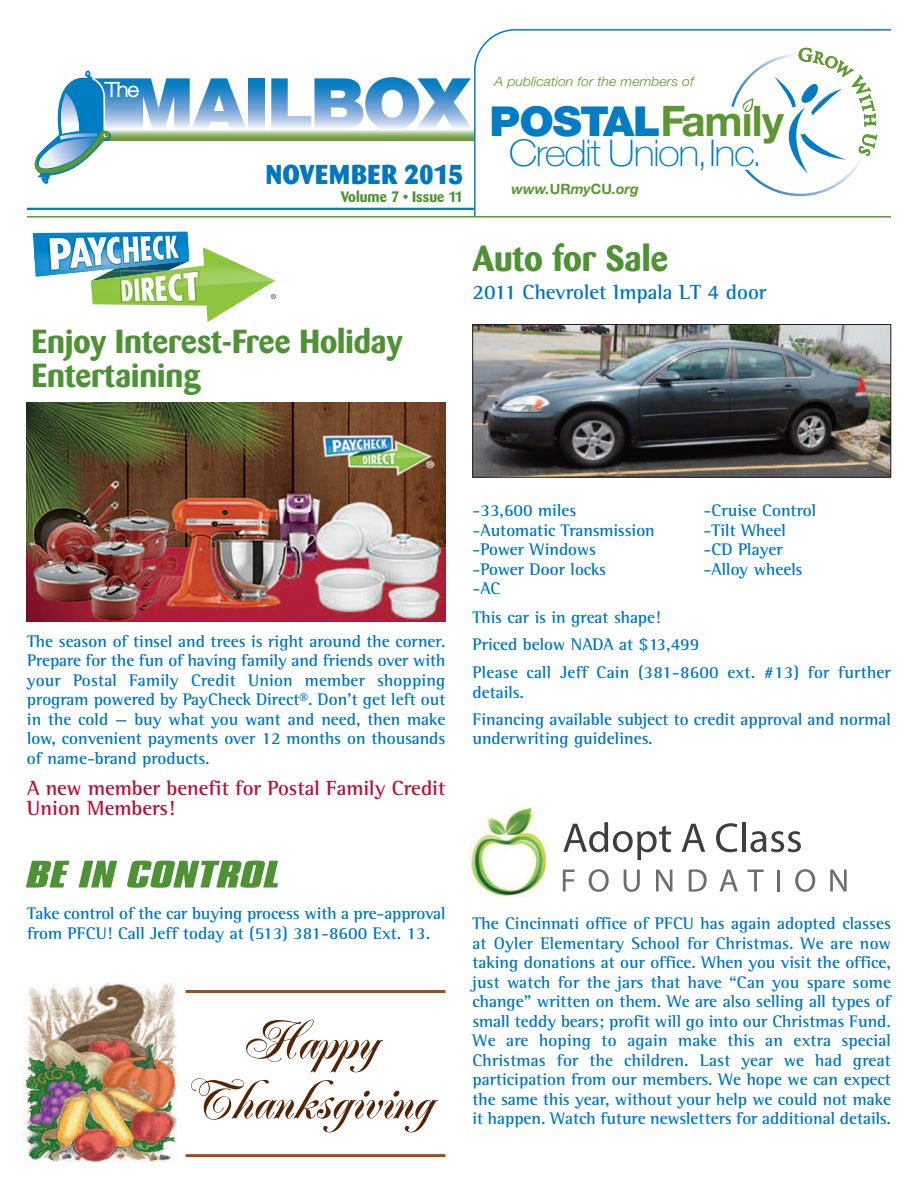
<style>
.page{position:relative;width:918px;height:1188px;background:#fff}
.page>*{position:absolute;margin:0;border:0;box-sizing:border-box;transform-origin:0 0}
.t1{font:700 54px/60px "Jacoba";color:#542404;text-align:center}
.t2{font:900 41.25px "Helvetica Neue";letter-spacing:-.03em;color:#007cc2;scale:1.05 1}
.t3{font:100 36.9px "Helvetica Neue";letter-spacing:-.04em;color:#007cc2;scale:1.1 1}
.t4{font:700 36px "Barmeno";color:#4f9236}
.t5{font:700 33px/34.5px "Barmeno";color:#4f9236}
.t6{font:italic 700 33px "Compacta BT";color:#4f9236;scale:1.55 1}
.t7{font:800 27px "Barmeno";letter-spacing:.02em;color:#0076be}
.t8{font:700 21px/19.5px "Rotis Semi Serif";color:#b90f36}
.t9{font:700 21px "Rotis Semi Serif";color:#0076be}
.t10{font:700 17.25px/19.5px "Rotis Semi Serif";color:#0076be}
.t11{font:700 15px "Barmeno";color:#4f9236}
.t12{font:italic 700 14.25px "Helvetica Neue";color:#5c9731}
.t13{font:italic 300 13.05px "Helvetica Neue";color:#5c9731;scale:1.09 1}
.s1{font-weight:700;font-size:42.15px;color:#5c9731}
.s2{font-style:normal}
</style>
<div class="page">
<svg style="left:34px;top:71px;width:440px;height:113px"></svg>
<hr style="left:27px;top:208px;width:465px;height:2px;background:#007cc2">
<svg style="left:474px;top:29px;width:416px;height:187px"></svg>
<img style="left:469px;top:806px;width:79px;height:90px">
<svg style="left:563px;top:822px;width:108px;height:38px"></svg>
<svg style="left:682px;top:824px;width:23px;height:28px"></svg>
<svg style="left:716px;top:823px;width:21px;height:29px"></svg>
<hr style="left:742px;top:822px;width:4px;height:30px;background:#3e3e3f">
<svg style="left:750px;top:831px;width:51px;height:21px"></svg>
<svg style="left:563px;top:870px;width:12px;height:21px"></svg>
<svg style="left:589px;top:869px;width:20px;height:23px"></svg>
<svg style="left:624px;top:870px;width:16px;height:22px"></svg>
<svg style="left:656px;top:870px;width:16px;height:21px"></svg>
<svg style="left:689px;top:869px;width:18px;height:23px"></svg>
<svg style="left:720px;top:870px;width:18px;height:21px"></svg>
<svg style="left:747px;top:870px;width:17px;height:21px"></svg>
<hr style="left:777px;top:870px;width:3px;height:21px;background:#6c6d70">
<svg style="left:795px;top:869px;width:20px;height:23px"></svg>
<svg style="left:830px;top:870px;width:17px;height:21px"></svg>
<img style="left:22px;top:983px;width:155px;height:179px">
<hr style="left:186px;top:990px;width:259px;height:3px;background:#a15019">
<hr style="left:186px;top:1154px;width:259px;height:3px;background:#a15019">
<svg style="left:27px;top:216px;width:863px;height:106px"></svg>
<img style="left:27px;top:402px;width:418px;height:219px">
<img style="left:474px;top:326px;width:415px;height:149px">
<div style="left:472px;top:324px;width:419px;height:153px;border:1px solid #231f20"></div>
<svg style="left:731px;top:48px;width:146px;height:148px"></svg>
<h3 class="t7" style="left:266px;top:164px;width:199px">NOVEMBER 2015</h3>
<p class="t11" style="left:341px;top:189px;width:124px">Volume 7 • Issue 11</p>
<p class="t13" style="left:495px;top:77px;width:184px">A publication for the members of</p>
<h2 class="t2" style="left:489px;top:107px;width:282px">POSTAL<span class="s1">Famıly</span></h2>
<h3 class="t3" style="left:509px;top:140px;width:232px">Credit Union,Inc.</h3>
<p class="t12" style="left:512px;top:184px;width:129px">www.<span class="s2">UR</span>my<span class="s2">CU</span>.org</p>
<h3 class="t5" style="left:31px;top:325px;width:372px">Enjoy Interest-Free Holiday<br>Entertaining</h3>
<h3 class="t4" style="left:472px;top:240px;width:197px">Auto for Sale</h3>
<p class="t9" style="left:472px;top:285px;width:296px">2011 Chevrolet Impala LT 4 door</p>
<p class="t10" style="left:27px;top:633px;width:420px;text-align:justify">The season of tinsel and trees is right around the corner.<br>Prepare for the fun of having family and friends over with your Postal Family Credit Union member shopping program powered by PayCheck Direct®. Don’t get left out in the cold — buy what you want and need, then make low, convenient payments over 12 months on thousands of name-brand products.</p>
<p class="t8" style="left:27px;top:780px;width:420px">A new member benefit for Postal Family Credit<br>Union Members!</p>
<p class="t10" style="left:472px;top:502px;width:106px">-33,600 miles</p>
<p class="t10" style="left:704px;top:502px;width:114px">-Cruise Control</p>
<p class="t10" style="left:472px;top:522px;width:184px">-Automatic Transmission</p>
<p class="t10" style="left:704px;top:522px;width:84px">-Tilt Wheel</p>
<p class="t10" style="left:472px;top:541px;width:125px">-Power Windows</p>
<p class="t10" style="left:704px;top:541px;width:81px">-CD Player</p>
<p class="t10" style="left:472px;top:561px;width:135px">-Power Door locks</p>
<p class="t10" style="left:704px;top:561px;width:100px">-Alloy wheels</p>
<p class="t10" style="left:472px;top:576px;width:420px;line-height:28px">-AC<br>This car is in great shape!<br>Priced below NADA at $13,499<br>Please call Jeff Cain (381-8600 ext. #13) for further</p>
<p class="t10" style="left:473px;top:680px;width:420px;line-height:27px">details.<br>Financing available subject to credit approval and normal</p>
<p class="t10" style="left:473px;top:730px;width:182px">underwriting guidelines.</p>
<h3 class="t6" style="left:27px;top:854px;width:166px">BE IN CONTROL</h3>
<p class="t10" style="left:27px;top:905px;width:420px">Take control of the car buying process with a pre-approval from PFCU! Call Jeff today at (513) 381-8600 Ext. 13.</p>
<h1 class="t1" style="left:182px;top:1013px;width:249px">Happy<br>Thanksgiving</h1>
<p class="t10" style="left:472px;top:916px;width:420px;text-align:justify">The Cincinnati office of PFCU has again adopted classes at Oyler Elementary School for Christmas. We are now taking donations at our office. When you visit the office, just watch for the jars that have “Can you spare some change” written on them. We are also selling all types of small teddy bears; profit will go into our Christmas Fund.<br>We are hoping to again make this an extra special Christmas for the children. Last year we had great participation from our members. We hope we can expect the same this year, without your help we could not make it happen. Watch future newsletters for additional details.</p>
</div>
